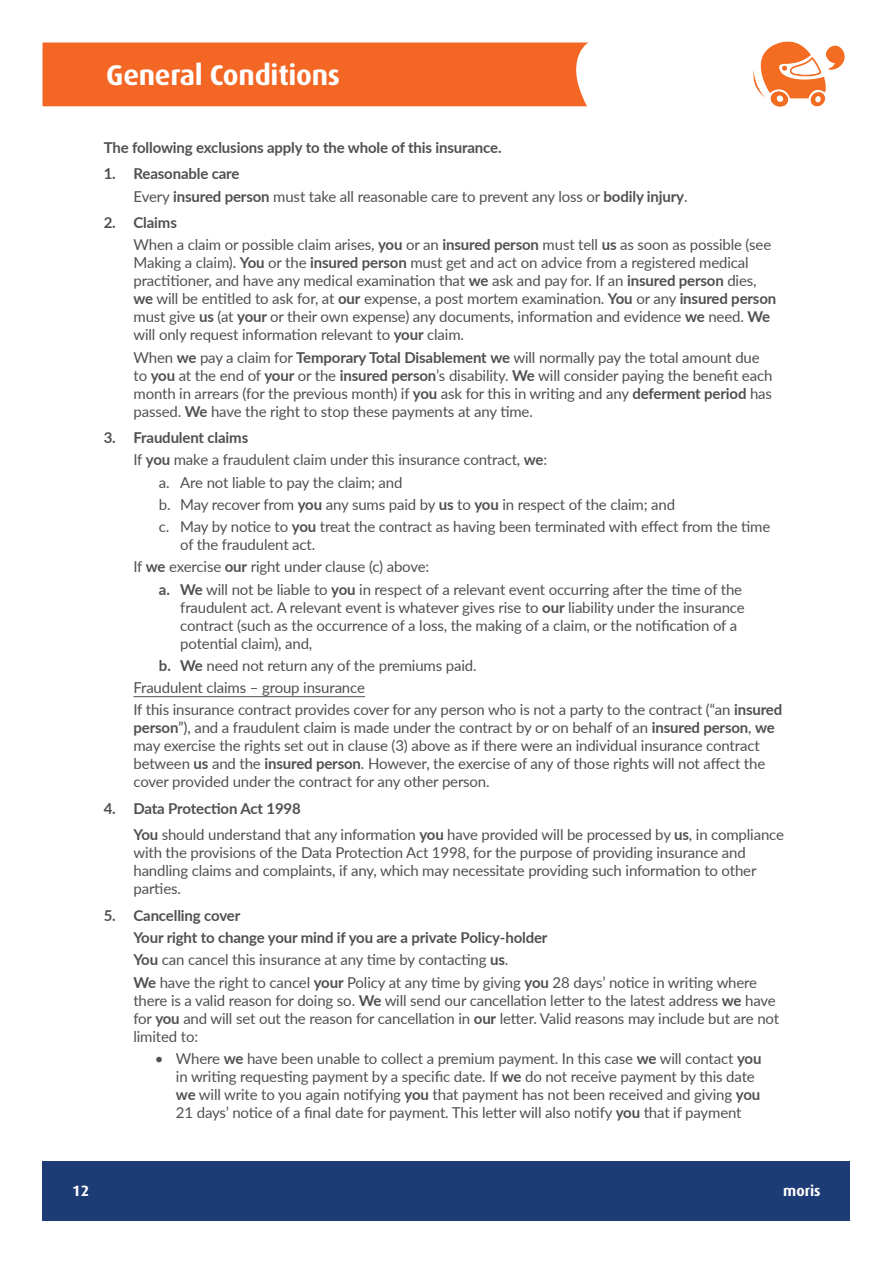
<style>
.page{position:relative;width:893px;height:1263px;background:#fff}
.page>*{position:absolute;margin:0;border:0;box-sizing:border-box;transform-origin:0 0}
.t1{font:700 28.5px "Dax";letter-spacing:-.01em;color:#fff}
.t2{font:15px/18px "Lato";letter-spacing:-.01em;color:#4f5151}
.t3{font:700 15px "Lato";letter-spacing:-.01em;color:#4f5151}
.t4{font:700 15px "Dax";color:#fff}
.s1{font-weight:700}
</style>
<div class="page">
<div style="left:43px;top:1161px;width:807px;height:59px;background:#1d3b74"></div>
<img style="left:753px;top:41px;width:92px;height:66px">
<div style="left:43px;top:42px;width:546px;height:65px;background:#f36624"></div>
<hr style="left:134px;top:696px;width:231px;height:1px;background:#4f5151">
<h1 class="t1" style="left:106px;top:59px;width:235px">General Conditions</h1>
<p class="t3" style="left:104px;top:136px;width:399px">The following exclusions apply to the whole of this insurance.</p>
<p class="t2" style="left:134px;top:162px;width:555px;line-height:22.2px;text-indent:-30px"><span class="s1">1. Reasonable care<br></span>Every <span class="s1">insured person</span> must take all reasonable care to prevent any loss or <span class="s1">bodily injury</span>.</p>
<p class="t2" style="left:134px;top:211px;width:639px;line-height:22.2px;text-indent:-30px"><span class="s1">2. Claims<br></span>When a claim or possible claim arises, <span class="s1">you</span> or an <span class="s1">insured person</span> must tell <span class="s1">us</span> as soon as possible (see</p>
<p class="t2" style="left:133px;top:253px;width:644px">Making a claim). <span class="s1">You</span> or the <span class="s1">insured person</span> must get and act on advice from a registered medical practitioner, and have any medical examination that <span class="s1">we</span> ask and pay for. If an <span class="s1">insured person</span> dies, <span class="s1">we</span> will be entitled to ask for, at <span class="s1">our</span> expense, a post mortem examination. <span class="s1">You</span> or any <span class="s1">insured person </span>must give <span class="s1">us</span> (at <span class="s1">your</span> or their own expense) any documents, information and evidence <span class="s1">we</span> need. <span class="s1">We </span>will only request information relevant to <span class="s1">your</span> claim.</p>
<p class="t2" style="left:133px;top:347px;width:640px">When <span class="s1">we</span> pay a claim for <span class="s1">Temporary Total Disablement we</span> will normally pay the total amount due to <span class="s1">you</span> at the end of <span class="s1">your</span> or the <span class="s1">insured person</span>’s disability. <span class="s1">We</span> will consider paying the benefit each month in arrears (for the previous month) if <span class="s1">you</span> ask for this in writing and any <span class="s1">deferment period</span> has passed. <span class="s1">We</span> have the right to stop these payments at any time.</p>
<p class="t3" style="left:104px;top:427px;width:146px">3. Fraudulent claims</p>
<p class="t2" style="left:133px;top:450px;width:415px">If <span class="s1">you</span> make a fraudulent claim under this insurance contract, <span class="s1">we</span>:</p>
<p class="t2" style="left:159px;top:472px;width:245px">a. Are not liable to pay the claim; and</p>
<p class="t2" style="left:159px;top:495px;width:518px">b. May recover from <span class="s1">you</span> any sums paid by <span class="s1">us</span> to <span class="s1">you</span> in respect of the claim; and</p>
<p class="t2" style="left:159px;top:517px;width:613px">c. May by notice to <span class="s1">you</span> treat the contract as having been terminated with effect from the time</p>
<p class="t2" style="left:180px;top:535px;width:137px">of the fraudulent act.</p>
<p class="t2" style="left:133px;top:557px;width:297px">If <span class="s1">we</span> exercise <span class="s1">our</span> right under clause (c) above:</p>
<p class="t2" style="left:159px;top:579px;width:585px"><span class="s1">a. We</span> will not be liable to <span class="s1">you</span> in respect of a relevant event occurring after the time of the</p>
<p class="t2" style="left:180px;top:597px;width:566px">fraudulent act. A relevant event is whatever gives rise to <span class="s1">our</span> liability under the insurance contract (such as the occurrence of a loss, the making of a claim, or the notification of a potential claim), and,</p>
<p class="t2" style="left:133px;top:654px;width:650px;line-height:22.2px;text-indent:26px"><span class="s1">b. We</span> need not return any of the premiums paid.<br>Fraudulent claims – group insurance<br>If this insurance contract provides cover for any person who is not a party to the contract (“an <span class="s1">insured</span></p>
<p class="t2" style="left:133px;top:718px;width:643px"><span class="s1">person</span>”), and a fraudulent claim is made under the contract by or on behalf of an <span class="s1">insured person</span>, <span class="s1">we </span>may exercise the rights set out in clause (3) above as if there were an individual insurance contract between <span class="s1">us</span> and the <span class="s1">insured person</span>. However, the exercise of any of those rights will not affect the cover provided under the contract for any other person.</p>
<p class="t2" style="left:133px;top:794px;width:652px;line-height:26.5px;text-indent:-30px"><span class="s1">4. Data Protection Act 1998<br>You</span> should understand that any information <span class="s1">you</span> have provided will be processed by <span class="s1">us</span>, in compliance</p>
<p class="t2" style="left:133px;top:843px;width:625px">with the provisions of the Data Protection Act 1998, for the purpose of providing insurance and handling claims and complaints, if any, which may necessitate providing such information to other parties.</p>
<p class="t2" style="left:133px;top:904px;width:625px;line-height:22.2px;text-indent:-30px"><span class="s1">5. Cancelling cover<br>Your right to change your mind if you are a private Policy-holder<br>You</span> can cancel this insurance at any time by contacting <span class="s1">us</span>.<br><span class="s1">We</span> have the right to cancel <span class="s1">your</span> Policy at any time by giving <span class="s1">you</span> 28 days’ notice in writing where</p>
<p class="t2" style="left:133px;top:990px;width:647px">there is a valid reason for doing so. <span class="s1">We</span> will send our cancellation letter to the latest address <span class="s1">we</span> have for <span class="s1">you</span> and will set out the reason for cancellation in <span class="s1">our</span> letter. Valid reasons may include but are not limited to:</p>
<p class="t2" style="left:176px;top:1049px;width:587px;text-indent:-21px">• Where <span class="s1">we</span> have been unable to collect a premium payment. In this case <span class="s1">we</span> will contact <span class="s1">you </span>in writing requesting payment by a specific date. If <span class="s1">we</span> do not receive payment by this date <span class="s1">we</span> will write to you again notifying <span class="s1">you</span> that payment has not been received and giving <span class="s1">you </span>21 days’ notice of a final date for payment. This letter will also notify <span class="s1">you</span> that if payment</p>
<p class="t4" style="left:72px;top:1183px;width:18px">12</p>
<p class="t4" style="left:783px;top:1183px;width:39px">moris</p>
</div>
